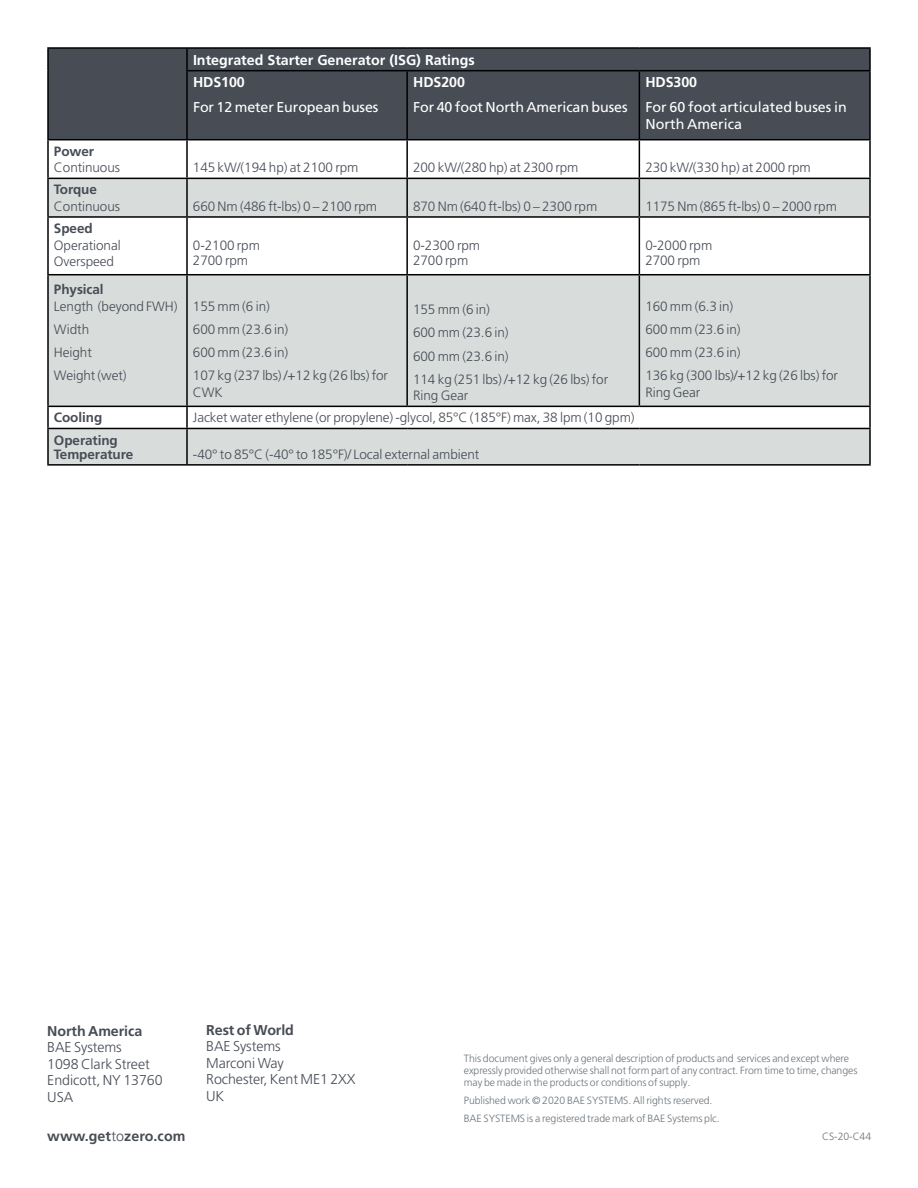
<style>
.page{position:relative;width:918px;height:1188px;background:#fff}
.page>*{position:absolute;margin:0;border:0;box-sizing:border-box;transform-origin:0 0}
.t1{font:14.25px/16.5px "Frutiger LT Pro";letter-spacing:-.005em;color:#fff}
.t2{font:300 14.25px/16.5px "Frutiger LT Pro";letter-spacing:-.005em;color:#474c55}
.t3{font:700 14.25px/22.6px "Frutiger LT Pro";color:#fff}
.t4{font:700 14.25px "Frutiger LT Pro";letter-spacing:-.005em;color:#474c55}
.t5{font:300 13.5px/23.2px "Frutiger LT Pro";letter-spacing:-.005em;color:#474c55}
.t6{font:700 13.5px/14.2px "Frutiger LT Pro";letter-spacing:-.005em;color:#474c55}
.t7{font:300 10.5px/12px "Frutiger LT Pro";letter-spacing:-.005em;color:#6a747b}
.s1{font-weight:300}
</style>
<div class="page">
<div style="left:48px;top:48px;width:139px;height:92px;background:#474c55"></div>
<div style="left:188px;top:49px;width:681px;height:90px;background:#474c55"></div>
<svg style="left:49px;top:179px;width:820px;height:285px;fill:#d8dcdb"></svg>
<hr style="left:47px;top:140px;width:2px;height:38px;background:#000">
<hr style="left:186px;top:140px;width:2px;height:38px;background:#000">
<hr style="left:406px;top:140px;width:2px;height:38px;background:#000">
<hr style="left:639px;top:140px;width:1px;height:38px;background:#000">
<hr style="left:869px;top:140px;width:2px;height:38px;background:#000">
<hr style="left:47px;top:178px;width:140px;height:1px;background:#000">
<hr style="left:47px;top:179px;width:2px;height:37px;background:#000">
<hr style="left:187px;top:178px;width:220px;height:1px;background:#000">
<hr style="left:186px;top:179px;width:2px;height:37px;background:#000">
<hr style="left:407px;top:178px;width:232px;height:1px;background:#000">
<hr style="left:406px;top:179px;width:2px;height:37px;background:#000">
<hr style="left:639px;top:178px;width:232px;height:1px;background:#000">
<hr style="left:639px;top:179px;width:1px;height:37px;background:#000">
<hr style="left:869px;top:179px;width:2px;height:37px;background:#000">
<hr style="left:47px;top:216px;width:140px;height:2px;background:#000">
<hr style="left:47px;top:218px;width:2px;height:56px;background:#000">
<hr style="left:187px;top:216px;width:220px;height:2px;background:#000">
<hr style="left:186px;top:218px;width:2px;height:56px;background:#000">
<hr style="left:407px;top:216px;width:232px;height:2px;background:#000">
<hr style="left:406px;top:218px;width:2px;height:56px;background:#000">
<hr style="left:639px;top:216px;width:232px;height:2px;background:#000">
<hr style="left:639px;top:218px;width:1px;height:56px;background:#000">
<hr style="left:869px;top:218px;width:2px;height:56px;background:#000">
<hr style="left:47px;top:274px;width:140px;height:1px;background:#000">
<hr style="left:47px;top:275px;width:2px;height:131px;background:#000">
<hr style="left:187px;top:274px;width:220px;height:1px;background:#000">
<hr style="left:186px;top:275px;width:2px;height:131px;background:#000">
<hr style="left:407px;top:274px;width:232px;height:1px;background:#000">
<hr style="left:406px;top:275px;width:2px;height:131px;background:#000">
<hr style="left:639px;top:274px;width:232px;height:1px;background:#000">
<hr style="left:639px;top:275px;width:1px;height:131px;background:#000">
<hr style="left:869px;top:275px;width:2px;height:131px;background:#000">
<hr style="left:47px;top:406px;width:140px;height:1px;background:#000">
<hr style="left:47px;top:407px;width:2px;height:21px;background:#000">
<hr style="left:187px;top:406px;width:220px;height:1px;background:#000">
<hr style="left:186px;top:407px;width:2px;height:21px;background:#000">
<hr style="left:407px;top:406px;width:232px;height:1px;background:#000">
<hr style="left:639px;top:406px;width:232px;height:1px;background:#000">
<hr style="left:869px;top:407px;width:2px;height:21px;background:#000">
<hr style="left:47px;top:428px;width:140px;height:1px;background:#000">
<hr style="left:47px;top:429px;width:2px;height:35px;background:#000">
<hr style="left:187px;top:428px;width:220px;height:1px;background:#000">
<hr style="left:186px;top:429px;width:2px;height:35px;background:#000">
<hr style="left:407px;top:428px;width:232px;height:1px;background:#000">
<hr style="left:639px;top:428px;width:232px;height:1px;background:#000">
<hr style="left:869px;top:429px;width:2px;height:35px;background:#000">
<hr style="left:47px;top:464px;width:140px;height:2px;background:#000">
<hr style="left:187px;top:464px;width:220px;height:2px;background:#000">
<hr style="left:407px;top:464px;width:232px;height:2px;background:#000">
<hr style="left:639px;top:464px;width:232px;height:2px;background:#000">
<hr style="left:869px;top:49px;width:2px;height:21px;background:#000">
<hr style="left:47px;top:47px;width:140px;height:2px;background:#000">
<hr style="left:47px;top:49px;width:2px;height:22px;background:#000">
<hr style="left:47px;top:71px;width:2px;height:68px;background:#000">
<hr style="left:47px;top:139px;width:140px;height:1px;background:#000">
<hr style="left:187px;top:47px;width:220px;height:2px;background:#000">
<hr style="left:186px;top:49px;width:2px;height:21px;background:#000">
<hr style="left:407px;top:47px;width:232px;height:2px;background:#000">
<hr style="left:639px;top:47px;width:232px;height:2px;background:#000">
<hr style="left:186px;top:70px;width:221px;height:1px;background:#000">
<hr style="left:186px;top:71px;width:2px;height:68px;background:#000">
<hr style="left:407px;top:70px;width:232px;height:1px;background:#000">
<hr style="left:187px;top:139px;width:220px;height:1px;background:#000">
<hr style="left:407px;top:139px;width:232px;height:1px;background:#000">
<hr style="left:406px;top:71px;width:2px;height:68px;background:#000">
<hr style="left:639px;top:70px;width:232px;height:1px;background:#000">
<hr style="left:639px;top:71px;width:1px;height:68px;background:#000">
<hr style="left:869px;top:71px;width:2px;height:68px;background:#000">
<hr style="left:639px;top:139px;width:232px;height:1px;background:#000">
<p class="t3" style="left:193px;top:48px;width:283px">Integrated Starter Generator (ISG) Ratings<br>HDS100</p>
<p class="t1" style="left:193px;top:99px;width:187px">For 12 meter European buses</p>
<p class="t3" style="left:413px;top:71px;width:53px">HDS200</p>
<p class="t1" style="left:413px;top:99px;width:216px">For 40 foot North American buses</p>
<p class="t3" style="left:645px;top:71px;width:53px">HDS300</p>
<p class="t1" style="left:645px;top:99px;width:203px">For 60 foot articulated buses in<br>North America</p>
<p class="t6" style="left:54px;top:144px;width:42px">Power</p>
<p class="t5" style="left:54px;top:156px;width:68px">Continuous</p>
<p class="t5" style="left:193px;top:156px;width:167px">145 kW/(194 hp) at 2100 rpm</p>
<p class="t5" style="left:413px;top:156px;width:167px">200 kW/(280 hp) at 2300 rpm</p>
<p class="t5" style="left:645px;top:156px;width:167px">230 kW/(330 hp) at 2000 rpm</p>
<p class="t6" style="left:54px;top:183px;width:44px">Torque</p>
<p class="t5" style="left:54px;top:195px;width:68px">Continuous</p>
<p class="t5" style="left:193px;top:195px;width:186px">660 Nm (486 ft-lbs) 0 – 2100 rpm</p>
<p class="t5" style="left:413px;top:195px;width:186px">870 Nm (640 ft-lbs) 0 – 2300 rpm</p>
<p class="t5" style="left:645px;top:195px;width:193px">1175 Nm (865 ft-lbs) 0 – 2000 rpm</p>
<p class="t6" style="left:54px;top:221px;width:40px">Speed</p>
<p class="t5" style="left:54px;top:237px;width:68px;line-height:16.5px">Operational<br>Overspeed</p>
<p class="t5" style="left:193px;top:237px;width:68px;line-height:15.8px">0-2100 rpm<br>2700 rpm</p>
<p class="t5" style="left:413px;top:237px;width:68px;line-height:15.8px">0-2300 rpm<br>2700 rpm</p>
<p class="t5" style="left:645px;top:237px;width:68px;line-height:15.8px">0-2000 rpm<br>2700 rpm</p>
<p class="t6" style="left:54px;top:282px;width:51px">Physical</p>
<p class="t5" style="left:54px;top:295px;width:125px">Length (beyond FWH)<br>Width<br>Height<br>Weight (wet)</p>
<p class="t5" style="left:193px;top:295px;width:197px">155 mm (6 in)<br>600 mm (23.6 in)<br>600 mm (23.6 in)<br>107 kg (237 lbs) /+12 kg (26 lbs) for</p>
<p class="t5" style="left:193px;top:381px;width:31px">CWK</p>
<p class="t5" style="left:645px;top:294px;width:194px">160 mm (6.3 in)<br>600 mm (23.6 in)<br>600 mm (23.6 in)<br>136 kg (300 lbs)/+12 kg (26 lbs) for</p>
<p class="t5" style="left:645px;top:381px;width:57px">Ring Gear</p>
<p class="t5" style="left:413px;top:298px;width:197px">155 mm (6 in)<br>600 mm (23.6 in)<br>600 mm (23.6 in)<br>114 kg (251 lbs) /+12 kg (26 lbs) for</p>
<p class="t5" style="left:413px;top:384px;width:57px">Ring Gear</p>
<p class="t6" style="left:54px;top:411px;width:50px">Cooling</p>
<p class="t5" style="left:193px;top:406px;width:443px">Jacket water ethylene (or propylene) -glycol, 85°C (185°F) max, 38 lpm (10 gpm)</p>
<p class="t6" style="left:54px;top:433px;width:81px">Operating<br>Temperature</p>
<p class="t5" style="left:193px;top:443px;width:288px">-40° to 85°C (-40° to 185°F)/ Local external ambient</p>
<p class="t4" style="left:47px;top:1022px;width:96px">North America</p>
<p class="t2" style="left:47px;top:1039px;width:117px">BAE Systems<br>1098 Clark Street<br>Endicott, NY 13760<br>USA</p>
<p class="t4" style="left:47px;top:1128px;width:140px">www.get<span class="s1">to</span>zero.com</p>
<p class="t4" style="left:206px;top:1021px;width:89px">Rest of World</p>
<p class="t2" style="left:206px;top:1038px;width:151px">BAE Systems<br>Marconi Way<br>Rochester, Kent ME1 2XX<br>UK</p>
<p class="t7" style="left:464px;top:1053px;width:395px">This document gives only a general description of products and services and except where expressly provided otherwise shall not form part of any contract. From time to time, changes may be made in the products or conditions of supply.</p>
<p class="t7" style="left:464px;top:1092px;width:257px;line-height:18px">Published work © 2020 BAE SYSTEMS. All rights reserved.<br>BAE SYSTEMS is a registered trade mark of BAE Systems plc.</p>
<p class="t7" style="left:822px;top:1131px;width:51px">CS-20-C44</p>
</div>
